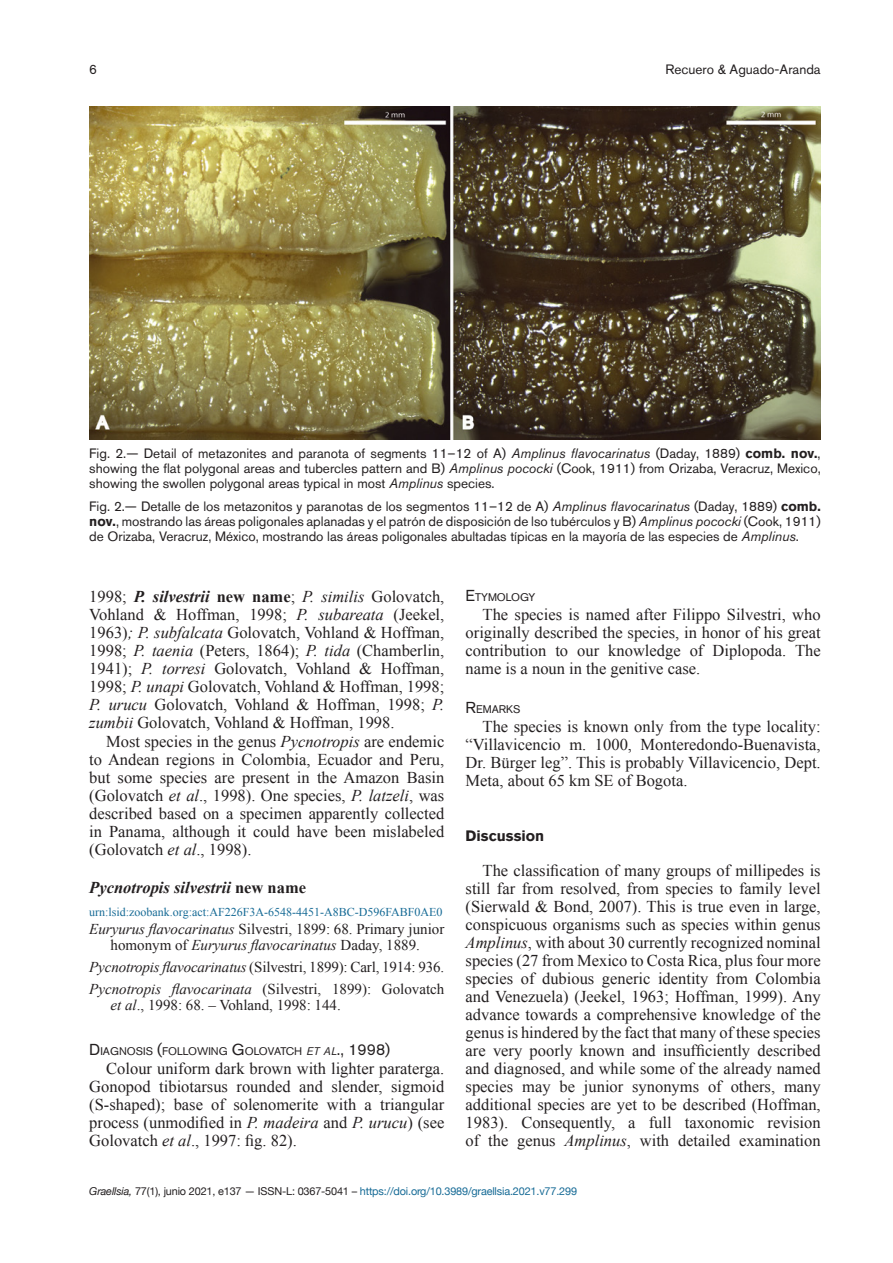
<style>
.page{position:relative;width:893px;height:1263px;background:#fff}
.page>*{position:absolute;margin:0;border:0;box-sizing:border-box;transform-origin:0 0}
.t1{font:16.5px/18px "Times New Roman";color:#231f20;text-align:justify}
.t2{font:italic 700 16.5px "Times New Roman";color:#231f20}
.t3{font:15px/16.5px "Times New Roman";color:#231f20;text-align:center}
.t4{font:700 15px "Akzidenz Grotesk BQ";color:#231f20}
.t5{font:13.5px/15px "Akzidenz Grotesk BQ";color:#231f20;text-align:justify}
.t6{font:12px "Times New Roman";color:#176b96}
.t7{font:10.95px "Akzidenz Grotesk BQ";color:#231f20}
.t8{font:10.8px "Helvetica Neue";letter-spacing:-.015em;color:#176b96}
.s1{font-style:italic}
.s2{font-weight:700}
.s3{font-weight:700;font-style:italic}
.s4{font-style:normal}
.s5{font-size:15.75px}
.s6{font-style:italic;color:#231f20}
.s7{color:#231f20}
</style>
<div class="page">
<img style="left:89px;top:106px;width:732px;height:334px">
<p class="t5" style="left:89px;top:62px;width:9px">6</p>
<p class="t5" style="left:665px;top:62px;width:157px">Recuero &amp; Aguado-Aranda</p>
<p class="t5" style="left:89px;top:446px;width:733px">Fig. 2.— Detail of metazonites and paranota of segments 11–12 of A) <span class="s1">Amplinus flavocarinatus</span> (Daday, 1889) <span class="s2">comb. nov.</span>, showing the flat polygonal areas and tubercles pattern and B) <span class="s1">Amplinus pococki</span> (Cook, 1911) from Orizaba, Veracruz, Mexico, showing the swollen polygonal areas typical in most <span class="s1">Amplinus</span> species.</p>
<p class="t5" style="left:89px;top:499px;width:733px">Fig. 2.— Detalle de los metazonitos y paranotas de los segmentos 11–12 de A) <span class="s1">Amplinus flavocarinatus</span> (Daday, 1889) <span class="s2">comb. nov.</span>, mostrando las áreas poligonales aplanadas y el patrón de disposición de lso tubérculos y B) <span class="s1">Amplinus pococki</span> (Cook, 1911) de Orizaba, Veracruz, México, mostrando las áreas poligonales abultadas típicas en la mayoría de las especies de <span class="s1">Amplinus</span>.</p>
<p class="t1" style="left:89px;top:587px;width:357px">1998; <span class="s3">P. silvestrii</span> <span class="s2">new name</span>; <span class="s1">P. similis</span> Golovatch, Vohland &amp; Hoffman, 1998; <span class="s1">P. subareata</span> (Jeekel, 1963)<span class="s1">; P. subfalcata</span> Golovatch, Vohland &amp; Hoffman, 1998; <span class="s1">P. taenia</span> (Peters, 1864); <span class="s1">P. tida</span> (Chamberlin, 1941); <span class="s1">P. torresi</span> Golovatch, Vohland &amp; Hoffman, 1998; <span class="s1">P. unapi</span> Golovatch, Vohland &amp; Hoffman, 1998; <span class="s1">P. urucu</span> Golovatch, Vohland &amp; Hoffman, 1998; <span class="s1">P. zumbii</span> Golovatch, Vohland &amp; Hoffman, 1998.</p>
<p class="t1" style="left:89px;top:732px;width:357px;text-indent:17px">Most species in the genus <span class="s1">Pycnotropis</span> are endemic to Andean regions in Colombia, Ecuador and Peru, but some species are present in the Amazon Basin (Golovatch <span class="s1">et al</span>., 1998). One species, <span class="s1">P. latzeli</span>, was described based on a specimen apparently collected in Panama, although it could have been mislabeled (Golovatch <span class="s1">et al</span>., 1998).</p>
<p class="t2" style="left:89px;top:876px;width:218px">Pycnotropis silvestrii <span class="s4">new name</span></p>
<p class="t6" style="left:89px;top:904px;width:355px">urn:lsid:zoobank.org:act:AF226F3A-6548-4451-A8BC-D596FABF0AE0</p>
<p class="t3" style="left:89px;top:920px;width:357px"><span class="s1">Euryurus flavocarinatus</span> Silvestri, 1899: 68. Primary junior homonym of <span class="s1">Euryurus flavocarinatus</span> Daday, 1889.</p>
<p class="t3" style="left:89px;top:956px;width:357px;line-height:21.8px;text-align:left"><span class="s1">Pycnotropis flavocarinatus</span> (Silvestri, 1899): Carl, 1914: 936.<br><span class="s1">Pycnotropis flavocarinata</span> (Silvestri, 1899): Golovatch</p>
<p class="t3" style="left:111px;top:997px;width:232px"><span class="s1">et al</span>., 1998: 68. – Vohland, 1998: 144.</p>
<p class="t7" style="left:89px;top:1045px;width:302px"><span class="s5">D</span>IAGNOSIS <span class="s5">(</span>FOLLOWING <span class="s5">G</span> OLOVATCH <span class="s1">et al</span><span class="s5">., 1998)</span></p>
<p class="t1" style="left:89px;top:1059px;width:357px;text-indent:17px">Colour uniform dark brown with lighter paraterga.<br>Gonopod tibiotarsus rounded and slender, sigmoid (S-shaped); base of solenomerite with a triangular process (unmodified in <span class="s1">P. madeira</span> and <span class="s1">P. urucu</span>) (see Golovatch <span class="s1">et al</span>., 1997: fig. 82).</p>
<p class="t7" style="left:466px;top:591px;width:71px"><span class="s5">E</span>TYMOLOGY</p>
<p class="t1" style="left:466px;top:605px;width:357px;text-indent:17px">The species is named after Filippo Silvestri, who originally described the species, in honor of his great contribution to our knowledge of Diplopoda. The name is a noun in the genitive case.</p>
<p class="t7" style="left:466px;top:703px;width:56px"><span class="s5">R</span>EMARKS</p>
<p class="t1" style="left:466px;top:717px;width:357px;text-indent:17px">The species is known only from the type locality: “Villavicencio m. 1000, Monteredondo-Buenavista, Dr. Bürger leg”. This is probably Villavicencio, Dept.<br>Meta, about 65 km SE of Bogota.</p>
<p class="t4" style="left:466px;top:827px;width:80px">Discussion</p>
<p class="t1" style="left:466px;top:861px;width:357px;text-indent:17px">The classification of many groups of millipedes is still far from resolved, from species to family level (Sierwald &amp; Bond, 2007). This is true even in large, conspicuous organisms such as species within genus <span class="s1">Amplinus</span>, with about 30 currently recognized nominal species (27 from Mexico to Costa Rica, plus four more species of dubious generic identity from Colombia and Venezuela) (Jeekel, 1963; Hoffman, 1999). Any advance towards a comprehensive knowledge of the genus is hindered by the fact that many of these species are very poorly known and insufficiently described and diagnosed, and while some of the already named species may be junior synonyms of others, many additional species are yet to be described (Hoffman, 1983). Consequently, a full taxonomic revision of the genus <span class="s1">Amplinus</span>, with detailed examination</p>
<p class="t8" style="left:89px;top:1181px;width:489px"><span class="s6">Graellsia,</span> <span class="s7">77(1), junio 2021, e137 — ISSN-L: 0367-5041 –</span> https://doi.org/10.3989/graellsia.2021.v77.299</p>
</div>
